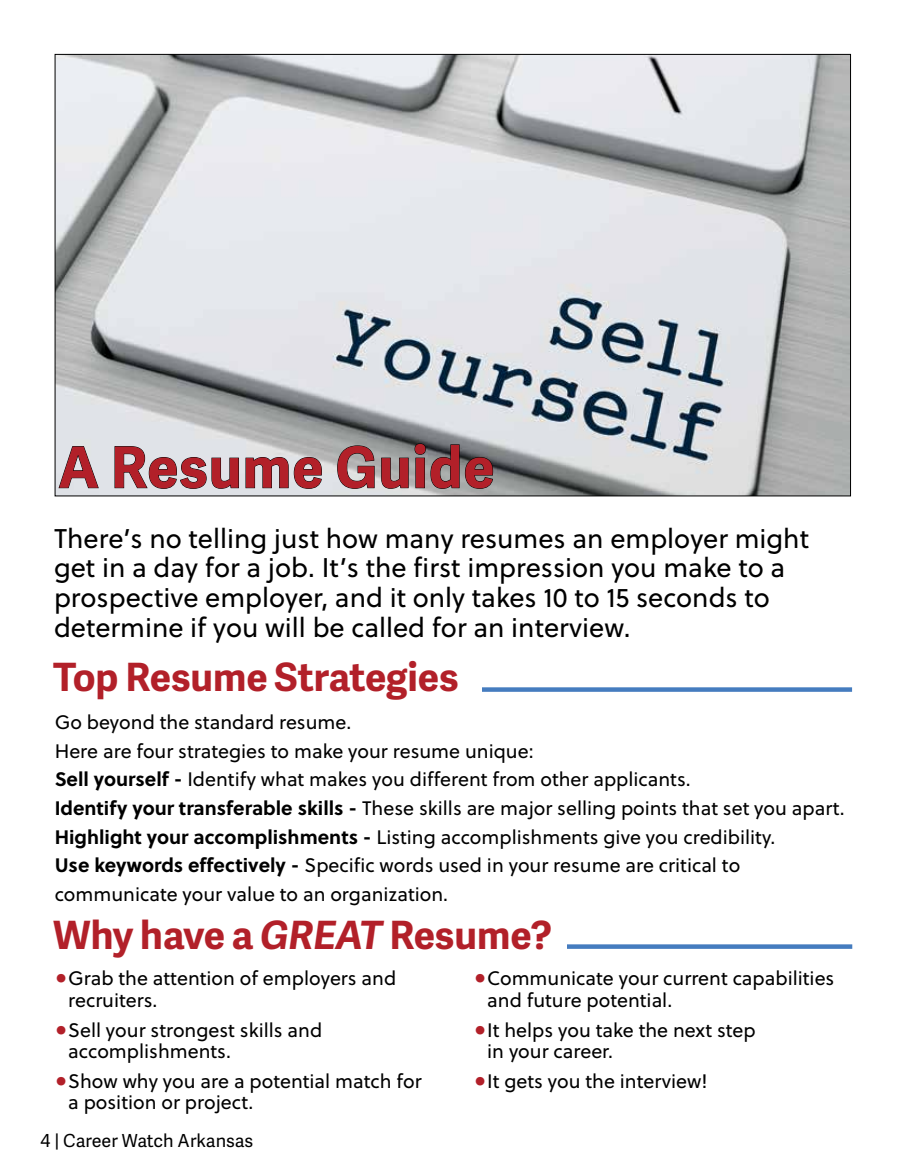
<style>
.page{position:relative;width:905px;height:1175px;background:#fff}
.page>*{position:absolute;margin:0;border:0;box-sizing:border-box;transform-origin:0 0}
.t1{font:700 56.7px "Adelle Sans";letter-spacing:.02em;color:#b22029}
.t2{font:700 39px "Adelle Sans";color:#b22029}
.t3{font:27px/29.7px "Soleil";color:#000}
.t4{font:19.5px/28.5px "Soleil";color:#000}
.t5{font:18px "Adelle Sans";color:#000}
.s1{font-weight:700}
.s2{font-style:italic}
.s3{font-family:"Adelle Sans";font-weight:700;font-size:21px;color:#b22029}
</style>
<div class="page">
<img style="left:57px;top:56px;width:791px;height:438px">
<div style="left:61px;top:687px;width:791px;height:5px;background:#457cbf"></div>
<div style="left:53px;top:661px;width:429px;height:53px;background:#fff"></div>
<svg style="left:58px;top:445px;width:41px;height:43px;background:#c7cacd"></svg>
<svg style="left:114px;top:446px;width:125px;height:43px;background:#c3c5ca"></svg>
<svg style="left:245px;top:457px;width:77px;height:32px;background:#babdc1"></svg>
<svg style="left:337px;top:445px;width:38px;height:44px;background:#a6a7a8"></svg>
<svg style="left:381px;top:443px;width:112px;height:46px;background:#808383"></svg>
<svg style="left:567px;top:944px;width:285px;height:4px"></svg>
<h1 class="t1" style="left:58px;top:426px;width:437px">A Resume Guide</h1>
<h3 class="t3" style="left:54px;top:522px;width:756px">There’s no telling just how many resumes an employer might get in a day for a job. It’s the first impression you make to a prospective employer, and it only takes 10 to 15 seconds to determine if you will be called for an interview.</h3>
<h2 class="t2" style="left:53px;top:648px;width:407px">Top Resume Strategies</h2>
<p class="t4" style="left:55px;top:708px;width:791px">Go beyond the standard resume.<br>Here are four strategies to make your resume unique:<br><span class="s1">Sell yourself -</span> Identify what makes you different from other applicants.<br><span class="s1">Identify your transferable skills -</span> These skills are major selling points that set you apart.<br><span class="s1">Highlight your accomplishments -</span> Listing accomplishments give you credibility.<br><span class="s1">Use keywords effectively -</span> Specific words used in your resume are critical to communicate your value to an organization.</p>
<h2 class="t2" style="left:53px;top:906px;width:500px">Why have a <span class="s2">GREAT</span> Resume?</h2>
<p class="t4" style="left:68px;top:967px;width:329px;line-height:21.5px;text-indent:-14px"><span class="s3">○</span>Grab the attention of employers and recruiters.</p>
<p class="t4" style="left:68px;top:1018px;width:255px;line-height:21.5px;text-indent:-14px"><span class="s3">○</span>Sell your strongest skills and accomplishments.</p>
<p class="t4" style="left:68px;top:1069px;width:355px;line-height:21.5px;text-indent:-14px"><span class="s3">○</span>Show why you are a potential match for a position or project.</p>
<p class="t4" style="left:487px;top:967px;width:348px;line-height:21.5px;text-indent:-14px"><span class="s3">○</span>Communicate your current capabilities and future potential.</p>
<p class="t4" style="left:487px;top:1018px;width:270px;line-height:21.5px;text-indent:-14px"><span class="s3">○</span>It helps you take the next step in your career.</p>
<p class="t4" style="left:473px;top:1066px;width:235px"><span class="s3">○</span>It gets you the interview!</p>
<p class="t5" style="left:40px;top:1127px;width:214px">4 | Career Watch Arkansas</p>
</div>
